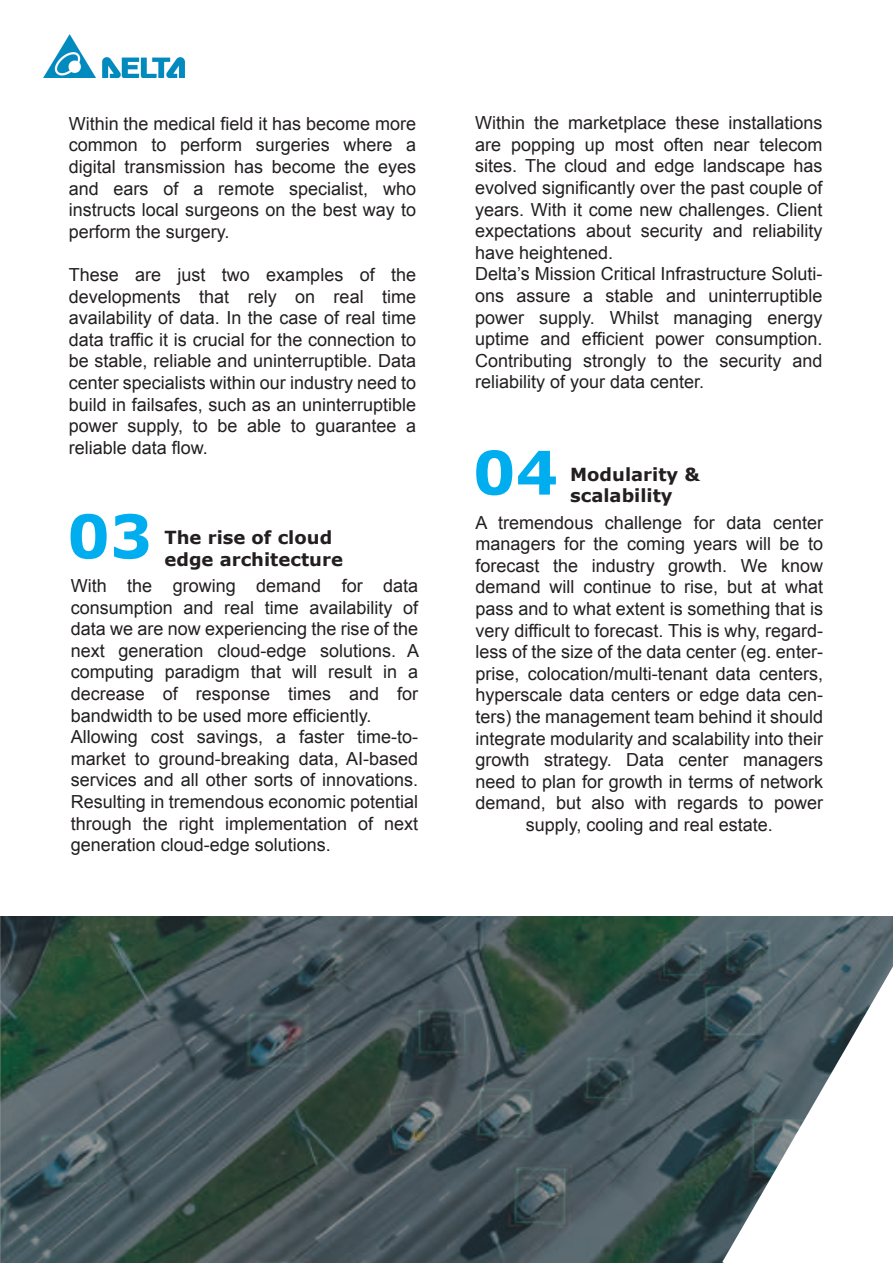
<style>
.page{position:relative;width:893px;height:1263px;background:#fff}
.page>*{position:absolute;margin:0;border:0;box-sizing:border-box;transform-origin:0 0}
.t1{font:700 60px "Verdana";color:#00aeef}
.t2{font:18px/21.6px "Arial";color:#231f20}
.t3{font:700 18px/21.6px "Verdana";color:#231f20}
</style>
<div class="page">
<img style="left:43px;top:34px;width:141px;height:44px">
<svg style="left:1px;top:916px;width:892px;height:347px;background:#425454"></svg>
<svg style="left:722px;top:966px;width:171px;height:297px"></svg>
<p class="t2" style="left:69px;top:113px;width:349px;text-align:justify">Within the medical field it has become more common to perform surgeries where a digital transmission has become the eyes and ears of a remote specialist, who instructs local surgeons on the best way to perform the surgery.</p>
<p class="t2" style="left:69px;top:264px;width:349px;text-align:justify">These are just two examples of the developments that rely on real time availability of data. In the case of real time data traffic it is crucial for the connection to be stable, reliable and uninterruptible. Data center specialists within our industry need to build in failsafes, such as an uninterruptible power supply, to be able to guarantee a reliable data flow.</p>
<h1 class="t1" style="left:67px;top:498px;width:87px">03</h1>
<p class="t3" style="left:165px;top:526px;width:180px">The rise of cloud edge architecture</p>
<p class="t2" style="left:71px;top:575px;width:350px">With the growing demand for data consumption and real time availability of data we are now experiencing the rise of the next generation cloud-edge solutions. A computing paradigm that will result in a decrease of response times and for bandwidth to be used more efficiently.<br>Allowing cost savings, a faster time-to&shy;market to ground-breaking data, AI-based services and all other sorts of innovations.<br>Resulting in tremendous economic potential through the right implementation of next generation cloud-edge solutions.</p>
<p class="t2" style="left:475px;top:112px;width:349px">Within the marketplace these installations are popping up most often near telecom sites. The cloud and edge landscape has evolved significantly over the past couple of years. With it come new challenges. Client expectations about security and reliability have heightened.<br>Delta’s Mission Critical Infrastructure Soluti&shy;ons assure a stable and uninterruptible power supply. Whilst managing energy uptime and efficient power consumption.<br>Contributing strongly to the security and reliability of your data center.</p>
<h1 class="t1" style="left:473px;top:434px;width:87px">04</h1>
<p class="t3" style="left:570px;top:462px;width:131px">Modularity &amp; scalability</p>
<p class="t2" style="left:476px;top:511px;width:349px;text-align:center">A tremendous challenge for data center managers for the coming years will be to forecast the industry growth. We know demand will continue to rise, but at what pass and to what extent is something that is very difficult to forecast. This is why, regard&shy;less of the size of the data center (eg. enter&shy;prise, colocation/multi-tenant data centers, hyperscale data centers or edge data cen&shy;ters) the management team behind it should integrate modularity and scalability into their growth strategy. Data center managers need to plan for growth in terms of network demand, but also with regards to power supply, cooling and real estate.</p>
</div>
